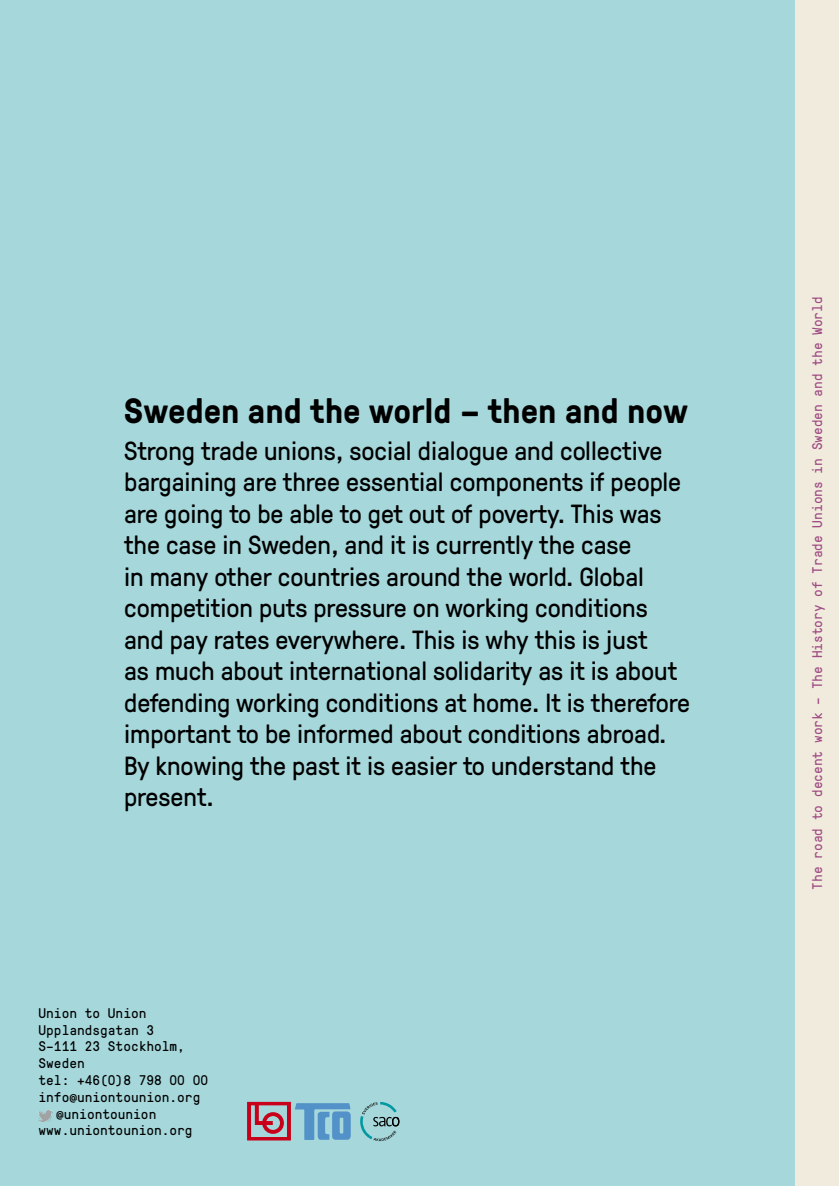
<style>
.page{position:relative;width:839px;height:1186px;background:#fff}
.page>*{position:absolute;margin:0;border:0;box-sizing:border-box;transform-origin:0 0}
.t1{font:700 35px "GT Pressura";color:#000}
.t2{font:26.25px/31.5px "GT Pressura";color:#000}
.t3{font:14px "GT Pressura Mono";color:#000}
.t4{font:14px "GT Pressura Mono";color:#9f4d85}
</style>
<div class="page">
<div style="left:0;top:0;width:811px;height:1186px;background:#a5d7db"></div>
<svg style="left:360px;top:1102px;width:39px;height:39px"></svg>
<svg style="left:247px;top:1102px;width:103px;height:38px"></svg>
<svg style="left:39px;top:1110px;width:13px;height:11px"></svg>
<div style="left:795px;top:0;width:43px;height:1186px;background:#f1ebdd"></div>
<h1 class="t1" style="left:124px;top:385px;width:565px">Sweden and the world – then and now</h1>
<p class="t2" style="left:124px;top:433px;width:567px">Strong trade unions, social dialogue and collective bargaining are three essential components if people are going to be able to get out of poverty. This was the case in Sweden, and it is currently the case<br>in many other countries around the world. Global competition puts pressure on working conditions and pay rates everywhere. This is why this is just<br>as much about international solidarity as it is about defending working conditions at home. It is therefore important to be informed about conditions abroad.<br>By knowing the past it is easier to understand the present.</p>
<p class="t3" style="left:39px;top:1003px;width:109px">Union to Union</p>
<p class="t3" style="left:39px;top:1019px;width:117px">Upplandsgatan 3</p>
<p class="t3" style="left:39px;top:1036px;width:148px">S–111 23 Stockholm,</p>
<p class="t3" style="left:39px;top:1053px;width:48px">Sweden</p>
<p class="t3" style="left:39px;top:1070px;width:171px">tel: +46(0)8 798 00 00</p>
<p class="t3" style="left:39px;top:1087px;width:163px">info@uniontounion.org</p>
<p class="t3" style="left:56px;top:1103px;width:102px">@uniontounion</p>
<p class="t3" style="left:39px;top:1120px;width:156px">www.uniontounion.org</p>
<p class="t4" style="left:807px;top:889px;width:594px;rotate:-90deg">The road to decent work – The History of Trade Unions in Sweden and the World</p>
</div>
